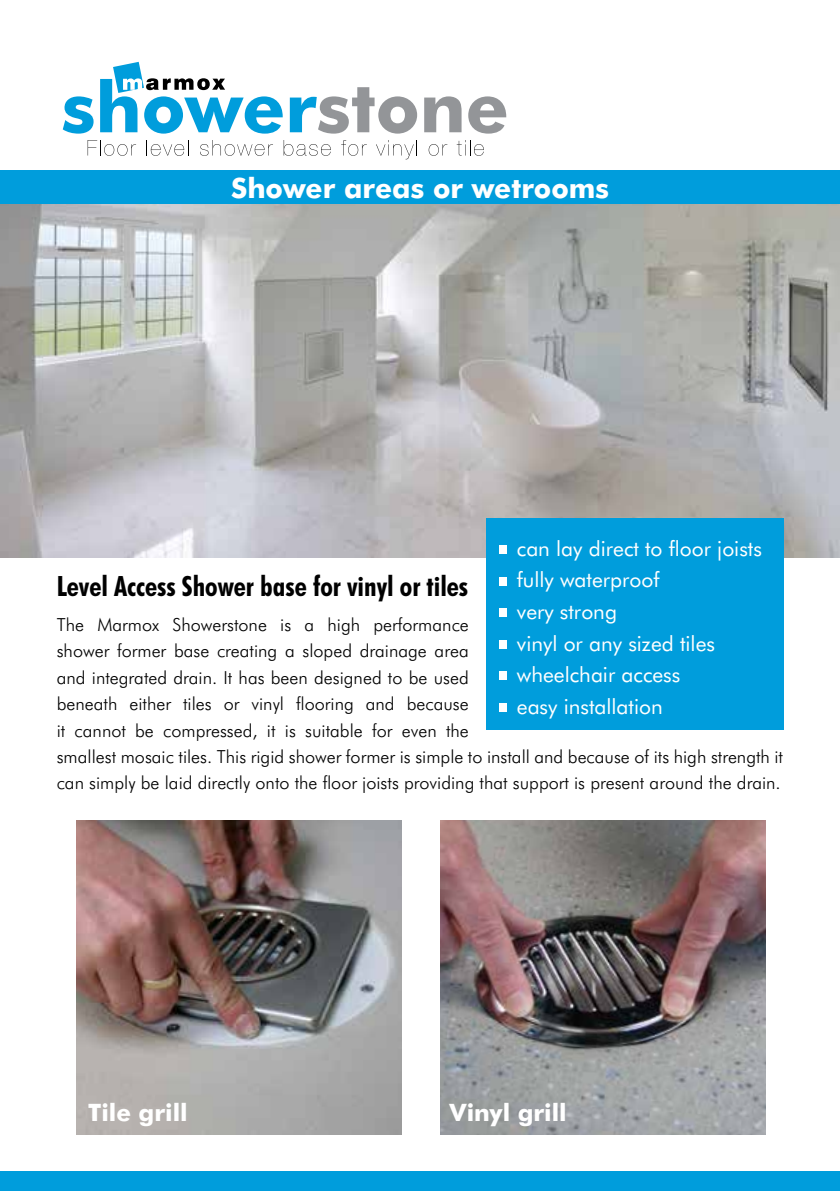
<style>
.page{position:relative;width:840px;height:1191px;background:#fff}
.page>*{position:absolute;margin:0;border:0;box-sizing:border-box;transform-origin:0 0}
.t1{font:700 condensed 28px "Futura BT";color:#000}
.t2{font:700 28px "Futura BT";color:#fff}
.t3{font:700 24px "Futura BT";color:#fff}
.t4{font:21px/31.6px "Futura BT";color:#fff}
.t5{font:300 18px/26.4px "Futura BT";color:#000}
</style>
<div class="page">
<img style="left:0;top:204px;width:839px;height:353px">
<img style="left:440px;top:821px;width:324px;height:313px">
<img style="left:77px;top:821px;width:324px;height:313px">
<div style="left:485px;top:518px;width:297px;height:211px;background:#009ddc"></div>
<div style="left:0;top:170px;width:839px;height:34px;background:#009ddc"></div>
<div style="left:499px;top:577px;width:7px;height:8px;background:#fff"></div>
<div style="left:499px;top:608px;width:7px;height:9px;background:#fff"></div>
<div style="left:499px;top:640px;width:7px;height:8px;background:#fff"></div>
<div style="left:499px;top:672px;width:7px;height:8px;background:#fff"></div>
<div style="left:499px;top:703px;width:7px;height:8px;background:#fff"></div>
<div style="left:499px;top:545px;width:7px;height:9px;background:#fff"></div>
<div style="left:0;top:1171px;width:839px;height:20px;background:#009ddc"></div>
<svg style="left:63px;top:96px;width:30px;height:38px"></svg>
<svg style="left:290px;top:87px;width:127px;height:47px"></svg>
<svg style="left:424px;top:96px;width:37px;height:36px"></svg>
<svg style="left:468px;top:96px;width:38px;height:38px"></svg>
<svg style="left:88px;top:140px;width:48px;height:16px"></svg>
<svg style="left:150px;top:140px;width:39px;height:16px"></svg>
<svg style="left:200px;top:140px;width:73px;height:16px"></svg>
<svg style="left:283px;top:140px;width:47px;height:16px"></svg>
<svg style="left:341px;top:140px;width:25px;height:16px"></svg>
<svg style="left:376px;top:140px;width:41px;height:19px"></svg>
<svg style="left:428px;top:144px;width:19px;height:12px"></svg>
<svg style="left:456px;top:140px;width:27px;height:16px"></svg>
<svg style="left:100px;top:62px;width:182px;height:72px"></svg>
<h1 class="t2" style="left:231px;top:171px;width:379px">Shower areas or wetrooms</h1>
<p class="t4" style="left:516px;top:532px;width:246px">can lay direct to floor joists fully waterproof<br>very strong<br>vinyl or any sized tiles wheelchair access<br>easy installation</p>
<h1 class="t1" style="left:57px;top:568px;width:413px">Level Access Shower base for vinyl or tiles</h1>
<p class="t5" style="left:57px;top:611px;width:727px">The Marmox Showerstone is a high performance<br>shower former base creating a sloped drainage area<br>and integrated drain. It has been designed to be used<br>beneath either tiles or vinyl flooring and because<br>it cannot be compressed, it is suitable for even the<br>smallest mosaic tiles. This rigid shower former is simple to install and because of its high strength it can simply be laid directly onto the floor joists providing that support is present around the drain.</p>
<h2 class="t3" style="left:88px;top:1097px;width:101px">Tile grill</h2>
<h2 class="t3" style="left:449px;top:1097px;width:119px">Vinyl grill</h2>
</div>
